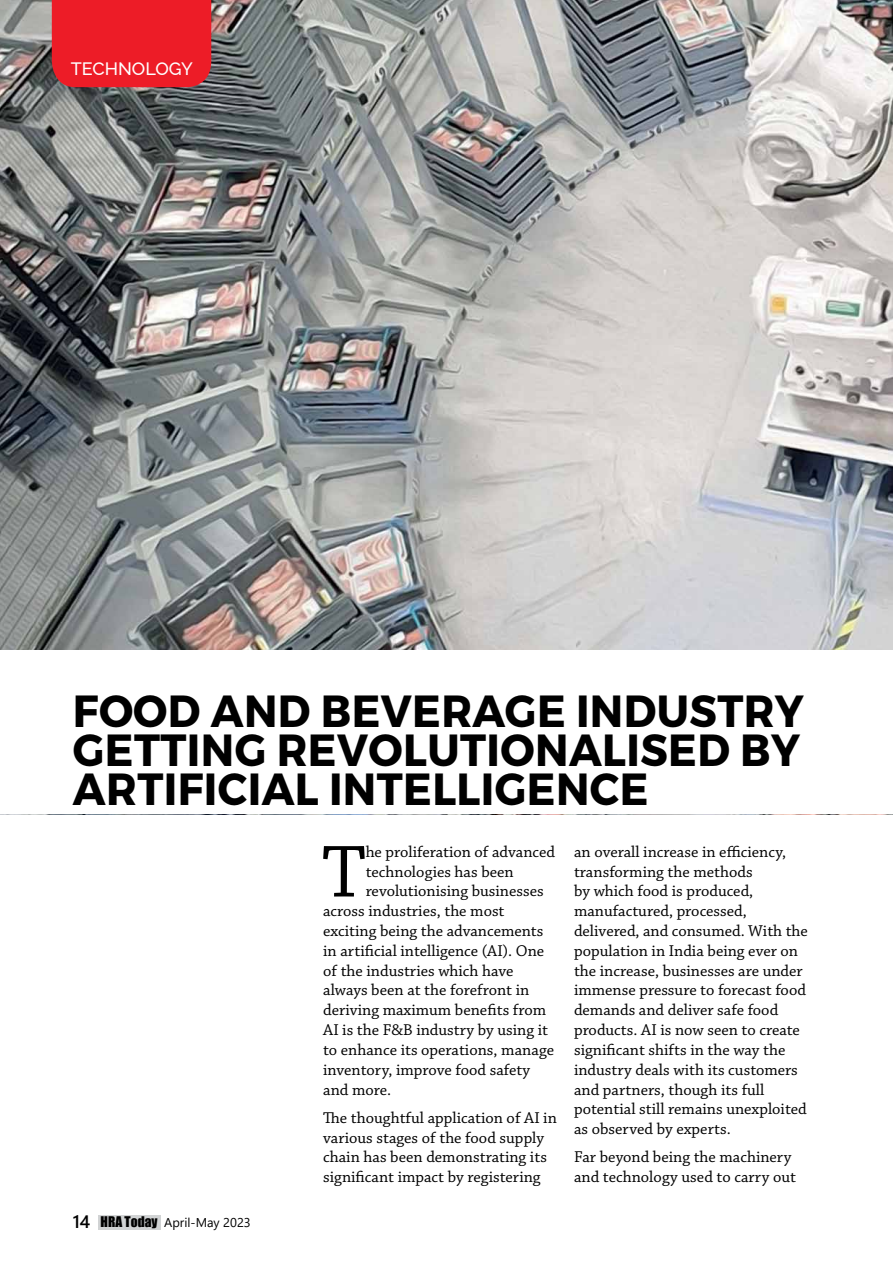
<style>
.page{position:relative;width:893px;height:1263px;background:#fff}
.page>*{position:absolute;margin:0;border:0;box-sizing:border-box;transform-origin:0 0}
.t1{font:77.4px "Chaparral Pro";color:#000}
.t2{font:700 45px/39px "Montserrat";letter-spacing:.01em;color:#000;text-align:justify;scale:.95 1}
.t3{font:500 18px "Raleway";color:#fff}
.t4{font:16.5px/19.8px "Chaparral Pro";color:#000}
.t5{font:12.75px "Segoe UI";color:#000}
.s1{font-weight:600;font-size:18px}
.s2{font-family:"Impact";font-size:13.5px}
</style>
<div class="page">
<div style="left:99px;top:1215px;width:62px;height:14px;background:#d1d3d4"></div>
<img style="left:0;top:0;width:893px;height:650px">
<div style="left:52px;top:0;width:159px;height:87px;background:#ed1c27"></div>
<p class="t3" style="left:71px;top:55px;width:124px">TECHNOLOGY</p>
<h2 class="t2" style="left:73px;top:692px;width:771px">FOOD AND BEVERAGE INDUSTRY GETTING REVOLUTIONALISED BY ARTIFICIAL INTELLIGENCE</h2>
<p class="t5" style="left:73px;top:1210px;width:180px"><span class="s1">14</span> <span class="s2">HRA Today</span> April-May 2023</p>
<h1 class="t1" style="left:322px;top:829px;width:45px">T</h1>
<p class="t4" style="left:366px;top:842px;width:191px">he proliferation of advanced</p>
<p class="t4" style="left:366px;top:862px;width:150px">technologies has been</p>
<p class="t4" style="left:366px;top:882px;width:179px">revolutionising businesses</p>
<p class="t4" style="left:323px;top:902px;width:183px">across industries, the most</p>
<p class="t4" style="left:323px;top:921px;width:222px">exciting being the advancements</p>
<p class="t4" style="left:323px;top:941px;width:223px">in artificial intelligence (AI). One</p>
<p class="t4" style="left:323px;top:961px;width:192px">of the industries which have</p>
<p class="t4" style="left:323px;top:981px;width:208px">always been at the forefront in</p>
<p class="t4" style="left:323px;top:1001px;width:224px">deriving maximum benefits from</p>
<p class="t4" style="left:323px;top:1020px;width:226px">AI is the F&amp;B industry by using it</p>
<p class="t4" style="left:323px;top:1040px;width:232px">to enhance its operations, manage</p>
<p class="t4" style="left:323px;top:1060px;width:209px">inventory, improve food safety</p>
<p class="t4" style="left:323px;top:1080px;width:69px">and more.</p>
<p class="t4" style="left:323px;top:1108px;width:235px">The thoughtful application of AI in various stages of the food supply chain has been demonstrating its significant impact by registering</p>
<p class="t4" style="left:574px;top:842px;width:235px">an overall increase in efficiency, transforming the methods<br>by which food is produced, manufactured, processed, delivered, and consumed. With the population in India being ever on the increase, businesses are under immense pressure to forecast food demands and deliver safe food products. AI is now seen to create significant shifts in the way the industry deals with its customers and partners, though its full potential still remains unexploited as observed by experts.</p>
<p class="t4" style="left:574px;top:1148px;width:223px">Far beyond being the machinery and technology used to carry out</p>
</div>
